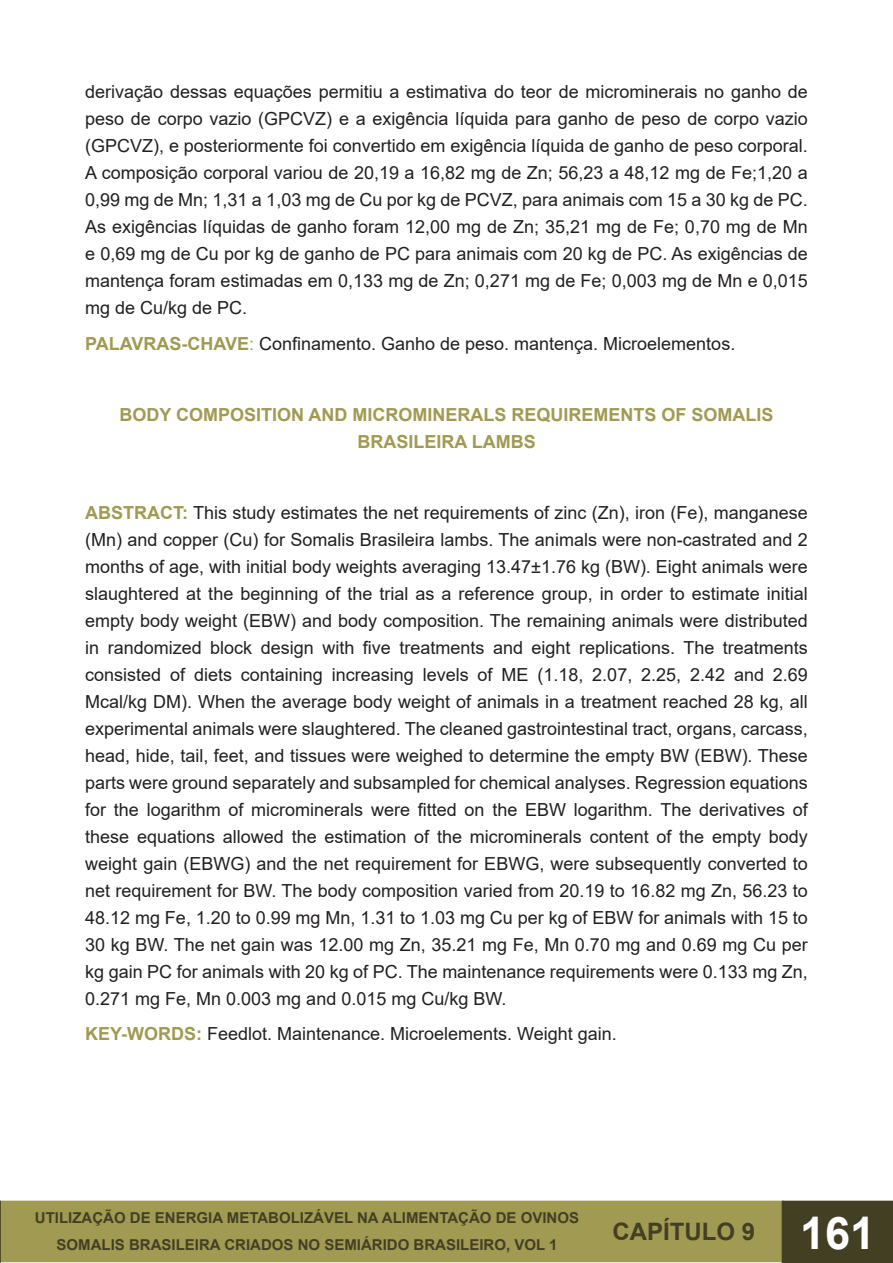
<style>
.page{position:relative;width:893px;height:1263px;background:#fff}
.page>*{position:absolute;margin:0;border:0;box-sizing:border-box;transform-origin:0 0}
.t1{font:700 24px "Arial";color:#433f23}
.t2{font:18px/27px "Arial";color:#231f20;text-align:justify}
.t3{font:700 18px/27px "Arial";color:#a19a52;text-align:center}
.t4{font:700 15px/27px "Arial";color:#433f23;text-align:center}
.s1{font-weight:700;color:#a19a52}
.s2{color:#a19a52}
.s3{font-size:45px;color:#fff}
</style>
<div class="page">
<div style="left:1px;top:1201px;width:782px;height:60px;background:#a19a52"></div>
<div style="left:0;top:1201px;width:784px;height:61px;border:2px solid #a19a52"></div>
<svg style="left:0;top:1201px;width:1px;height:62px"></svg>
<div style="left:782px;top:1201px;width:111px;height:62px;background:#433f23"></div>
<p class="t2" style="left:85px;top:78px;width:724px">derivação dessas equações permitiu a estimativa do teor de microminerais no ganho de peso de corpo vazio (GPCVZ) e a exigência líquida para ganho de peso de corpo vazio (GPCVZ), e posteriormente foi convertido em exigência líquida de ganho de peso corporal.<br>A composição corporal variou de 20,19 a 16,82 mg de Zn; 56,23 a 48,12 mg de Fe;1,20 a 0,99 mg de Mn; 1,31 a 1,03 mg de Cu por kg de PCVZ, para animais com 15 a 30 kg de PC.<br>As exigências líquidas de ganho foram 12,00 mg de Zn; 35,21 mg de Fe; 0,70 mg de Mn e 0,69 mg de Cu por kg de ganho de PC para animais com 20 kg de PC. As exigências de mantença foram estimadas em 0,133 mg de Zn; 0,271 mg de Fe; 0,003 mg de Mn e 0,015 mg de Cu/kg de PC.</p>
<p class="t2" style="left:85px;top:330px;width:652px"><span class="s1">PALAVRAS-CHAVE</span><span class="s2">:</span> Confinamento. Ganho de peso. mantença. Microelementos.</p>
<p class="t3" style="left:119px;top:401px;width:656px">BODY COMPOSITION AND MICROMINERALS REQUIREMENTS OF SOMALIS<br>BRASILEIRA LAMBS</p>
<p class="t2" style="left:85px;top:499px;width:724px"><span class="s1">ABSTRACT:</span> This study estimates the net requirements of zinc (Zn), iron (Fe), manganese (Mn) and copper (Cu) for Somalis Brasileira lambs. The animals were non-castrated and 2 months of age, with initial body weights averaging 13.47±1.76 kg (BW). Eight animals were slaughtered at the beginning of the trial as a reference group, in order to estimate initial empty body weight (EBW) and body composition. The remaining animals were distributed in randomized block design with five treatments and eight replications. The treatments consisted of diets containing increasing levels of ME (1.18, 2.07, 2.25, 2.42 and 2.69<br>Mcal/kg DM). When the average body weight of animals in a treatment reached 28 kg, all experimental animals were slaughtered. The cleaned gastrointestinal tract, organs, carcass, head, hide, tail, feet, and tissues were weighed to determine the empty BW (EBW). These parts were ground separately and subsampled for chemical analyses. Regression equations for the logarithm of microminerals were fitted on the EBW logarithm. The derivatives of these equations allowed the estimation of the microminerals content of the empty body weight gain (EBWG) and the net requirement for EBWG, were subsequently converted to net requirement for BW. The body composition varied from 20.19 to 16.82 mg Zn, 56.23 to 48.12 mg Fe, 1.20 to 0.99 mg Mn, 1.31 to 1.03 mg Cu per kg of EBW for animals with 15 to 30 kg BW. The net gain was 12.00 mg Zn, 35.21 mg Fe, Mn 0.70 mg and 0.69 mg Cu per kg gain PC for animals with 20 kg of PC. The maintenance requirements were 0.133 mg Zn, 0.271 mg Fe, Mn 0.003 mg and 0.015 mg Cu/kg BW.</p>
<p class="t2" style="left:85px;top:1020px;width:533px"><span class="s1">KEY-WORDS:</span> Feedlot. Maintenance. Microelements. Weight gain.</p>
<p class="t4" style="left:35px;top:1205px;width:546px">UTILIZAÇÃO DE ENERGIA METABOLIZÁVEL NA ALIMENTAÇÃO DE OVINOS<br>SOMALIS BRASILEIRA CRIADOS NO SEMIÁRIDO BRASILEIRO, VOL 1</p>
<h1 class="t1" style="left:612px;top:1215px;width:264px">CAPÍTULO 9 <span class="s3">161</span></h1>
</div>
